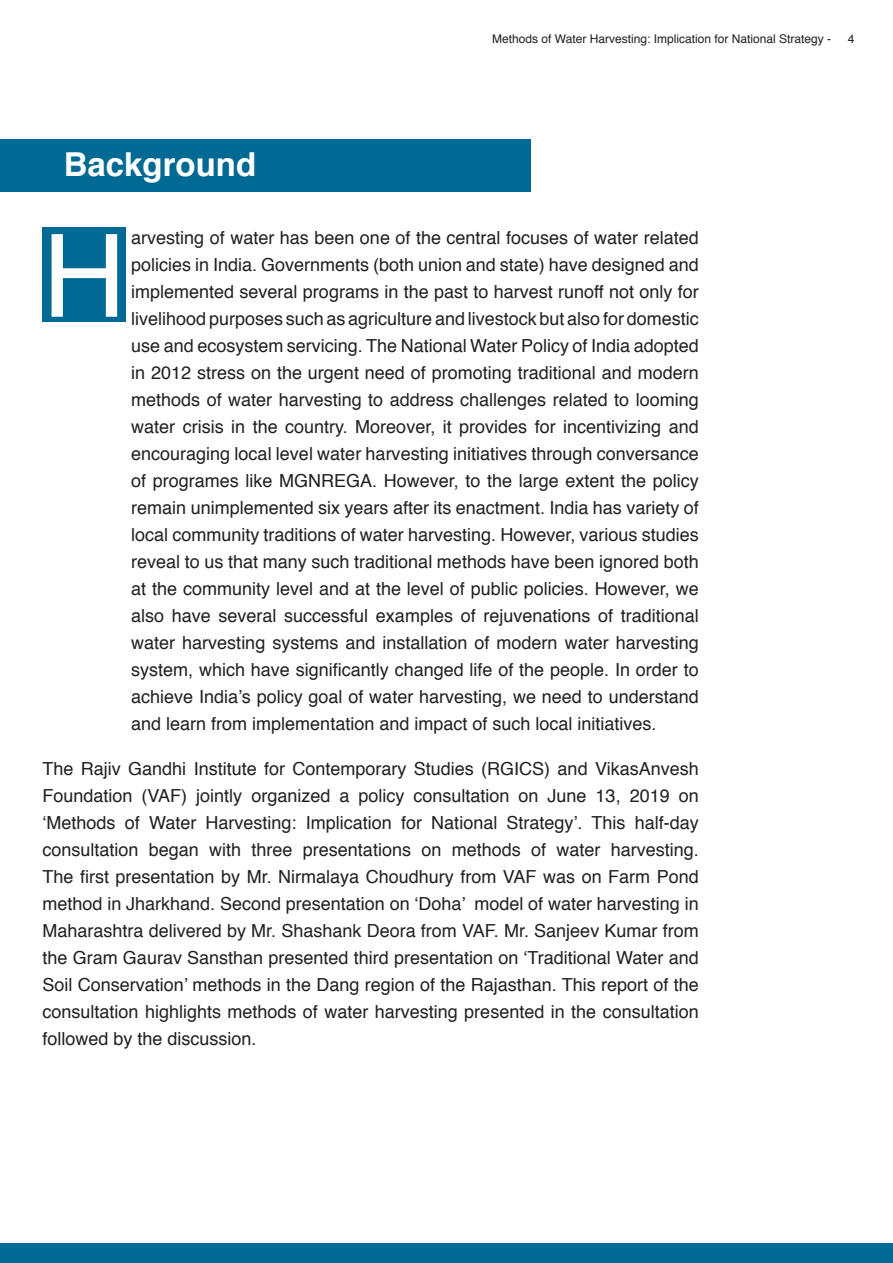
<style>
.page{position:relative;width:893px;height:1263px;background:#fff}
.page>*{position:absolute;margin:0;border:0;box-sizing:border-box;transform-origin:0 0}
.t1{font:115.2px "Helvetica";color:#fff}
.t2{font:700 33px "Helvetica";color:#fff}
.t3{font:18px/27px "Helvetica";color:#231f20;text-align:justify}
.t4{font:12px "Helvetica";color:#231f20}
</style>
<div class="page">
<div style="left:0;top:1244px;width:893px;height:19px;background:#006a94"></div>
<div style="left:0;top:139px;width:530px;height:52px;background:#006a94"></div>
<div style="left:43px;top:227px;width:83px;height:95px;background:#006a94"></div>
<p class="t2" style="left:64px;top:137px;width:194px">Background</p>
<p class="t4" style="left:492px;top:29px;width:341px">Methods of Water Harvesting: Implication for National Strategy -</p>
<p class="t4" style="left:848px;top:29px;width:8px">4</p>
<p class="t1" style="left:43px;top:187px;width:85px">H</p>
<p class="t3" style="left:131px;top:225px;width:569px">arvesting of water has been one of the central focuses of water related policies in India. Governments (both union and state) have designed and implemented several programs in the past to harvest runoff not only for livelihood purposes such as agriculture and livestock but also for domestic use and ecosystem servicing. The National Water Policy of India adopted in 2012 stress on the urgent need of promoting traditional and modern methods of water harvesting to address challenges related to looming water crisis in the country. Moreover, it provides for incentivizing and encouraging local level water harvesting initiatives through conversance of programes like MGNREGA. However, to the large extent the policy remain unimplemented six years after its enactment. India has variety of local community traditions of water harvesting. However, various studies reveal to us that many such traditional methods have been ignored both at the community level and at the level of public policies. However, we also have several successful examples of rejuvenations of traditional water harvesting systems and installation of modern water harvesting system, which have significantly changed life of the people. In order to achieve India’s policy goal of water harvesting, we need to understand and learn from implementation and impact of such local initiatives.</p>
<p class="t3" style="left:43px;top:755px;width:658px">The Rajiv Gandhi Institute for Contemporary Studies (RGICS) and VikasAnvesh Foundation (VAF) jointly organized a policy consultation on June 13, 2019 on ‘Methods of Water Harvesting: Implication for National Strategy’. This half-day consultation began with three presentations on methods of water harvesting.<br>The first presentation by Mr. Nirmalaya Choudhury from VAF was on Farm Pond method in Jharkhand. Second presentation on ‘Doha’ model of water harvesting in Maharashtra delivered by Mr. Shashank Deora from VAF. Mr. Sanjeev Kumar from the Gram Gaurav Sansthan presented third presentation on ‘Traditional Water and Soil Conservation’ methods in the Dang region of the Rajasthan. This report of the consultation highlights methods of water harvesting presented in the consultation followed by the discussion.</p>
</div>
